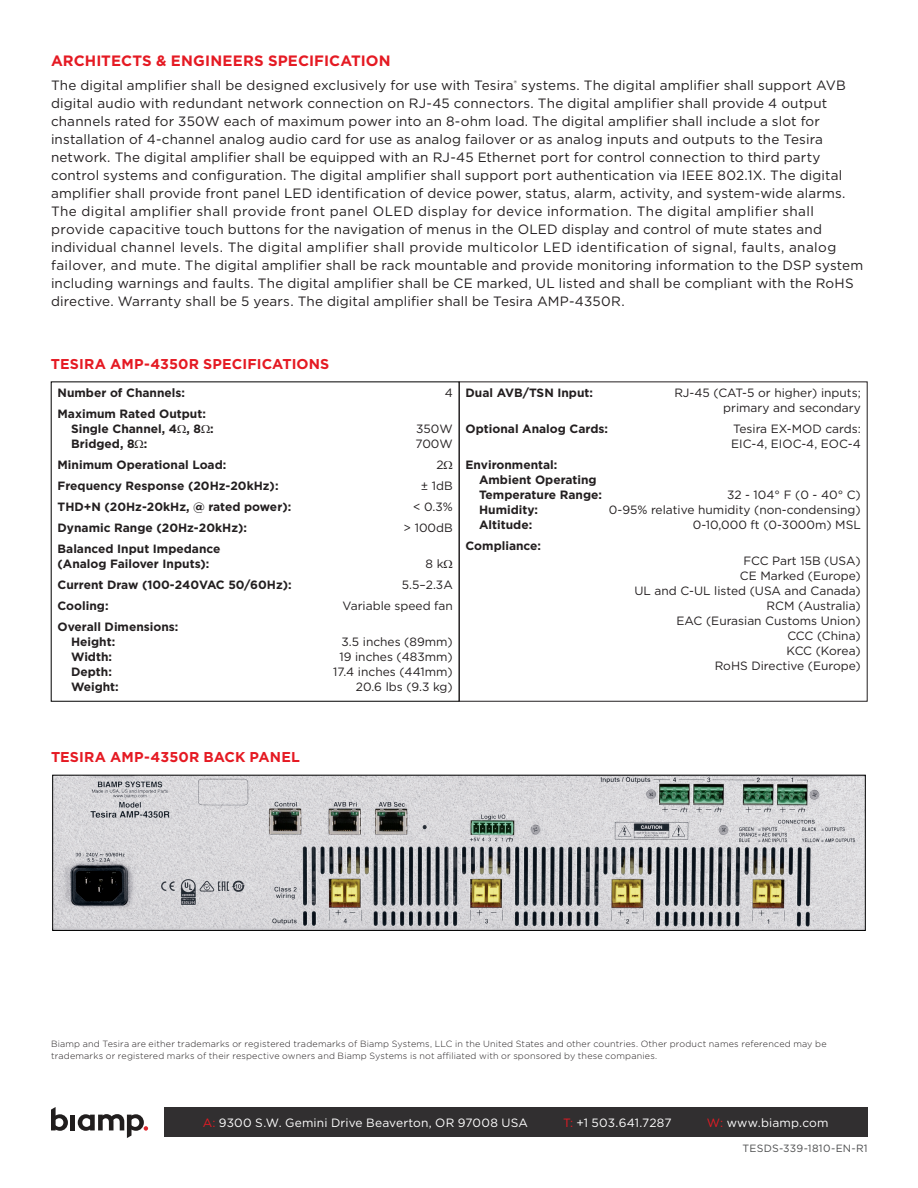
<style>
.page{position:relative;width:918px;height:1188px;background:#fff}
.page>*{position:absolute;margin:0;border:0;box-sizing:border-box;transform-origin:0 0}
.subhead{font:700 15px "Gotham";letter-spacing:.005em;color:#e51a23}
.subhead-2{font:700 14.25px "Gotham";letter-spacing:.005em;color:#e51a23}
.A_E_body{font:13.5px/18px "Gotham";letter-spacing:.01em;color:#231f20}
.Table_body{font:12px/15px "Gotham";color:#231f20;text-align:right}
.Table_body-2{font:700 12px/15px "Gotham";color:#231f20}
.t1{font:12px "Gotham";letter-spacing:.015em;color:#fff}
.table_head{font:700 12px "Gotham";color:#231f20}
.table_head-2{font:12px "Gotham";color:#231f20}
.BODY_COPY_BLK{font:10.5px "Gotham";letter-spacing:.025em;color:#4b4c4d}
.BODY_COPY_BLK-2{font:300 9px/12px "Gotham";letter-spacing:.02em;color:#231f20}
.s1{color:#e51a23}
</style>
<div class="page">
<svg style="left:51px;top:1107px;width:17px;height:24px"></svg>
<hr style="left:71px;top:1115px;width:4px;height:15px;background:#211e1e">
<svg style="left:78px;top:1114px;width:70px;height:24px"></svg>
<div style="left:164px;top:1107px;width:704px;height:30px;background:#312f30"></div>
<div style="left:459px;top:381px;width:409px;height:321px;border:1px solid #231f20"></div>
<img style="left:54px;top:777px;width:810px;height:152px">
<div style="left:52px;top:775px;width:814px;height:156px;border:1px solid #000"></div>
<p class="subhead" style="left:51px;top:51px;width:341px">ARCHITECTS &amp; ENGINEERS SPECIFICATION</p>
<p class="A_E_body" style="left:51px;top:76px;width:814px">The digital amplifier shall be designed exclusively for use with Tesira<sup>®</sup> systems. The digital amplifier shall support AVB digital audio with redundant network connection on RJ-45 connectors. The digital amplifier shall provide 4 output channels rated for 350W each of maximum power into an 8-ohm load. The digital amplifier shall include a slot for installation of 4-channel analog audio card for use as analog failover or as analog inputs and outputs to the Tesira network. The digital amplifier shall be equipped with an RJ-45 Ethernet port for control connection to third party control systems and configuration. The digital amplifier shall support port authentication via IEEE 802.1X. The digital amplifier shall provide front panel LED identification of device power, status, alarm, activity, and system-wide alarms.<br>The digital amplifier shall provide front panel OLED display for device information. The digital amplifier shall provide capacitive touch buttons for the navigation of menus in the OLED display and control of mute states and individual channel levels. The digital amplifier shall provide multicolor LED identification of signal, faults, analog failover, and mute. The digital amplifier shall be rack mountable and provide monitoring information to the DSP system including warnings and faults. The digital amplifier shall be CE marked, UL listed and shall be compliant with the RoHS directive. Warranty shall be 5 years. The digital amplifier shall be Tesira AMP-4350R.</p>
<p class="subhead-2" style="left:51px;top:355px;width:280px">TESIRA AMP-4350R SPECIFICATIONS</p>
<p class="Table_body-2" style="left:58px;top:385px;width:129px">Number of Channels:</p>
<p class="Table_body" style="left:445px;top:385px;width:10px">4</p>
<p class="Table_body-2" style="left:58px;top:406px;width:150px">Maximum Rated Output:</p>
<p class="Table_body-2" style="left:71px;top:421px;width:144px">Single Channel, 4 , 8 :</p>
<p class="Table_body" style="left:416px;top:421px;width:38px">350W</p>
<p class="Table_body-2" style="left:71px;top:436px;width:78px">Bridged, 8 :</p>
<p class="Table_body" style="left:415px;top:436px;width:39px">700W</p>
<p class="Table_body-2" style="left:58px;top:457px;width:170px">Minimum Operational Load:</p>
<p class="Table_body" style="left:436px;top:457px;width:9px">2</p>
<p class="Table_body-2" style="left:58px;top:478px;width:222px">Frequency Response (20Hz-20kHz):</p>
<p class="Table_body" style="left:421px;top:478px;width:34px">± 1dB</p>
<p class="Table_body-2" style="left:58px;top:499px;width:235px">THD+N (20Hz-20kHz, @ rated power):</p>
<p class="Table_body" style="left:413px;top:499px;width:41px">&lt; 0.3%</p>
<p class="Table_body-2" style="left:58px;top:520px;width:191px">Dynamic Range (20Hz-20kHz):</p>
<p class="Table_body" style="left:404px;top:520px;width:51px">&gt; 100dB</p>
<p class="Table_body-2" style="left:58px;top:541px;width:164px">Balanced Input Impedance (Analog Failover Inputs):</p>
<p class="Table_body" style="left:426px;top:556px;width:19px">8 k</p>
<p class="Table_body-2" style="left:58px;top:577px;width:236px">Current Draw (100-240VAC 50/60Hz):</p>
<p class="Table_body" style="left:402px;top:577px;width:52px">5.5–2.3A</p>
<p class="table_head" style="left:58px;top:598px;width:53px">Cooling:</p>
<p class="table_head-2" style="left:343px;top:598px;width:112px">Variable speed fan</p>
<p class="table_head" style="left:58px;top:619px;width:122px">Overall Dimensions:</p>
<p class="Table_body-2" style="left:71px;top:634px;width:46px">Height:</p>
<p class="Table_body" style="left:342px;top:634px;width:113px">3.5 inches (89mm)</p>
<p class="Table_body-2" style="left:71px;top:649px;width:43px">Width:</p>
<p class="Table_body" style="left:339px;top:649px;width:115px">19 inches (483mm)</p>
<p class="Table_body-2" style="left:71px;top:664px;width:42px">Depth:</p>
<p class="Table_body" style="left:333px;top:664px;width:121px">17.4 inches (441mm)</p>
<p class="Table_body-2" style="left:71px;top:679px;width:49px">Weight:</p>
<p class="Table_body" style="left:356px;top:679px;width:98px">20.6 lbs (9.3 kg)</p>
<p class="Table_body-2" style="left:466px;top:385px;width:129px">Dual AVB/TSN Input:</p>
<p class="Table_body" style="left:674px;top:385px;width:188px">RJ-45 (CAT-5 or higher) inputs; primary and secondary</p>
<p class="Table_body-2" style="left:466px;top:421px;width:144px">Optional Analog Cards:</p>
<p class="Table_body" style="left:731px;top:421px;width:131px;text-align:left">Tesira EX-MOD cards:<br>EIC-4, EIOC-4, EOC-4</p>
<p class="Table_body-2" style="left:479px;top:457px;width:124px;text-indent:-14px">Environmental:<br>Ambient Operating<br>Temperature Range:</p>
<p class="Table_body" style="left:727px;top:487px;width:135px">32 - 104° F (0 - 40° C)</p>
<p class="Table_body-2" style="left:479px;top:502px;width:61px">Humidity:</p>
<p class="Table_body" style="left:609px;top:502px;width:253px">0-95% relative humidity (non-condensing)</p>
<p class="Table_body-2" style="left:479px;top:517px;width:55px">Altitude:</p>
<p class="Table_body" style="left:693px;top:517px;width:170px">0-10,000 ft (0-3000m) MSL</p>
<p class="Table_body-2" style="left:466px;top:538px;width:77px">Compliance:</p>
<p class="Table_body" style="left:634px;top:553px;width:228px">FCC Part 15B (USA)<br>CE Marked (Europe)<br>UL and C-UL listed (USA and Canada)<br>RCM (Australia)<br>EAC (Eurasian Customs Union)<br>CCC (China)<br>KCC (Korea)<br>RoHS Directive (Europe)</p>
<p class="subhead-2" style="left:51px;top:748px;width:251px">TESIRA AMP-4350R BACK PANEL</p>
<p class="BODY_COPY_BLK-2" style="left:51px;top:1037px;width:777px">Biamp and Tesira are either trademarks or registered trademarks of Biamp Systems, LLC in the United States and other countries. Other product names referenced may be trademarks or registered marks of their respective owners and Biamp Systems is not affiliated with or sponsored by these companies.</p>
<p class="t1" style="left:203px;top:1115px;width:327px"><span class="s1">A:</span> 9300 S.W. Gemini Drive Beaverton, OR 97008 USA</p>
<p class="t1" style="left:563px;top:1115px;width:110px"><span class="s1">T:</span> +1 503.641.7287</p>
<p class="t1" style="left:707px;top:1115px;width:123px"><span class="s1">W:</span> www.biamp.com</p>
<p class="BODY_COPY_BLK" style="left:743px;top:1141px;width:127px">TESDS-339-1810-EN-R1</p>
</div>
